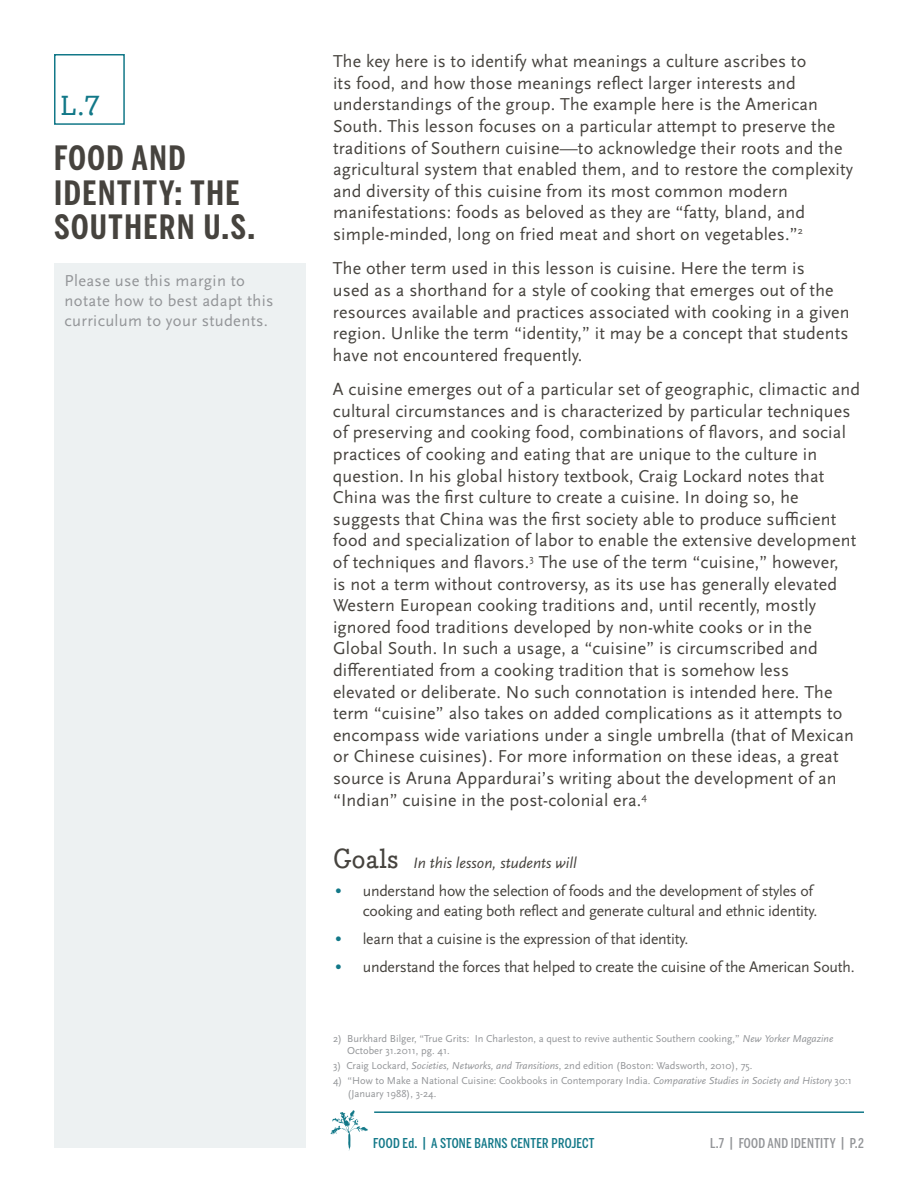
<style>
.page{position:relative;width:918px;height:1188px;background:#fff}
.page>*{position:absolute;margin:0;border:0;box-sizing:border-box;transform-origin:0 0}
.t1{font:700 33.3px/34.5px "Benton Sans Comp";letter-spacing:.05em;color:#46433e}
.t2{font:500 27px "Bodoni Egyptian Pro";color:#127888}
.t3{font:18px/21.6px "Scala Sans Pro";letter-spacing:.01em;color:#46433e}
.t4{font:16.5px/19.8px "Scala Sans Pro";letter-spacing:.02em;color:#939598}
.t5{font:15.75px/19.5px "Scala Sans Pro";letter-spacing:-.015em;color:#46433e;text-align:right}
.t6{font:italic 15.75px "Scala Sans Pro";color:#46433e}
.t7{font:500 13.5px "Benton Sans Comp";letter-spacing:.02em;color:#127888}
.t8{font:500 13.5px "Benton Sans Comp";letter-spacing:.02em;color:#939598}
.t9{font:10.5px/12.6px "Scala Sans Pro";color:#939598}
.s1{font-family:"Bodoni Egyptian Pro";font-weight:500;font-style:normal;font-size:27px}
.s2{font-family:"Bodoni Egyptian Pro";font-weight:500;font-size:19.5px;color:#127888}
.s3{font-style:italic}
</style>
<div class="page">
<div style="left:54px;top:264px;width:252px;height:884px;background:#edf1f2"></div>
<div style="left:54px;top:54px;width:71px;height:71px;border:2px solid #127888"></div>
<svg style="left:330px;top:1110px;width:38px;height:41px"></svg>
<hr style="left:374px;top:1111px;width:490px;height:2px;background:#127888">
<h2 class="t2" style="left:61px;top:89px;width:40px">L.7</h2>
<h1 class="t1" style="left:54px;top:141px;width:203px">FOOD AND<br>IDENTITY: THE<br>SOUTHERN U.S.</h1>
<p class="t4" style="left:65px;top:271px;width:210px">Please use this margin to notate how to best adapt this curriculum to your students.</p>
<p class="t3" style="left:333px;top:51px;width:522px">The key here is to identify what meanings a culture ascribes to<br>its food, and how those meanings reflect larger interests and understandings of the group. The example here is the American South. This lesson focuses on a particular attempt to preserve the traditions of Southern cuisine—to acknowledge their roots and the agricultural system that enabled them, and to restore the complexity and diversity of this cuisine from its most common modern manifestations: foods as beloved as they are “fatty, bland, and simple-minded, long on fried meat and short on vegetables.”<sup>2</sup></p>
<p class="t3" style="left:333px;top:258px;width:518px">The other term used in this lesson is cuisine. Here the term is<br>used as a shorthand for a style of cooking that emerges out of the resources available and practices associated with cooking in a given region. Unlike the term “identity,” it may be a concept that students have not encountered frequently.</p>
<p class="t3" style="left:333px;top:378px;width:529px">A cuisine emerges out of a particular set of geographic, climactic and cultural circumstances and is characterized by particular techniques of preserving and cooking food, combinations of flavors, and social practices of cooking and eating that are unique to the culture in question. In his global history textbook, Craig Lockard notes that China was the first culture to create a cuisine. In doing so, he suggests that China was the first society able to produce sufficient food and specialization of labor to enable the extensive development of techniques and flavors.<sup>3</sup> The use of the term “cuisine,” however,<br>is not a term without controversy, as its use has generally elevated Western European cooking traditions and, until recently, mostly ignored food traditions developed by non-white cooks or in the Global South. In such a usage, a “cuisine” is circumscribed and differentiated from a cooking tradition that is somehow less<br>elevated or deliberate. No such connotation is intended here. The term “cuisine” also takes on added complications as it attempts to encompass wide variations under a single umbrella (that of Mexican or Chinese cuisines). For more information on these ideas, a great source is Aruna Appardurai’s writing about the development of an “Indian” cuisine in the post-colonial era.<sup>4</sup></p>
<p class="t6" style="left:333px;top:854px;width:245px"><span class="s1">Goals</span> In this lesson, students will</p>
<p class="t5" style="left:333px;top:881px;width:486px"><span class="s2">•</span> understand how the selection of foods and the development of styles of cooking and eating both reflect and generate cultural and ethnic identity.</p>
<p class="t5" style="left:333px;top:929px;width:357px"><span class="s2">•</span> learn that a cuisine is the expression of that identity.</p>
<p class="t5" style="left:333px;top:957px;width:523px"><span class="s2">•</span> understand the forces that helped to create the cuisine of the American South.</p>
<p class="t9" style="left:347px;top:1032px;width:488px;text-indent:-14px">2) Burkhard Bilger, “True Grits: In Charleston, a quest to revive authentic Southern cooking,” <span class="s3">New Yorker Magazine<br></span>October 31.2011, pg. 41.</p>
<p class="t9" style="left:333px;top:1060px;width:421px">3) Craig Lockard, <span class="s3">Societies, Networks, and Transitions</span>, 2nd edition (Boston: Wadsworth, 2010), 75.</p>
<p class="t9" style="left:348px;top:1075px;width:506px;text-indent:-15px">4) “How to Make a National Cuisine: Cookbooks in Contemporary India. <span class="s3">Comparative Studies in Society and History</span> 30:1 (January 1988), 3-24.</p>
<p class="t7" style="left:373px;top:1135px;width:223px">FOOD Ed. | A STONE BARNS CENTER PROJECT</p>
<p class="t8" style="left:710px;top:1135px;width:155px">L.7 | FOOD AND IDENTITY | P.2</p>
</div>
